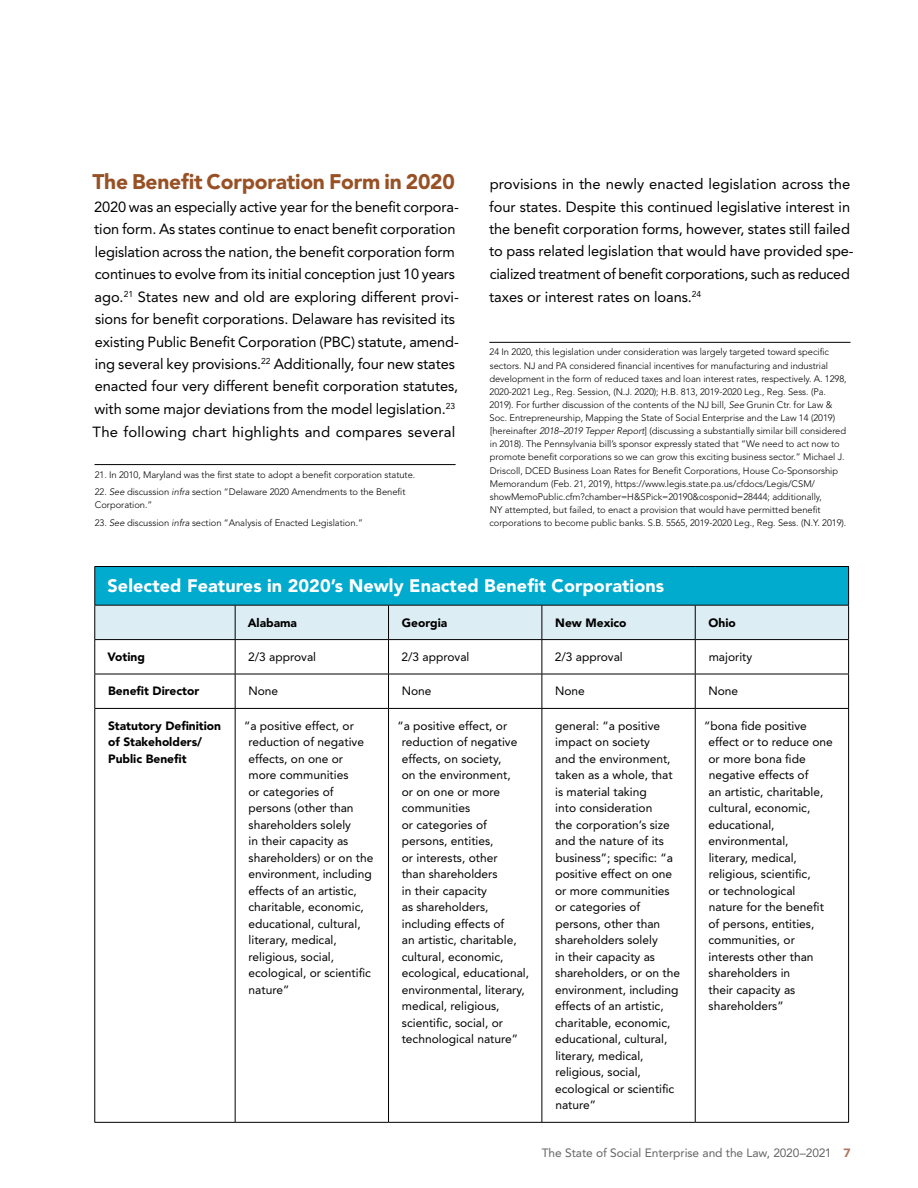
<style>
.page{position:relative;width:918px;height:1188px;background:#fff}
.page>*{position:absolute;margin:0;border:0;box-sizing:border-box;transform-origin:0 0}
.t1{font:900 21px "Avenir LT Std";letter-spacing:-.01em;color:#985025}
.t2{font:900 18px "Avenir LT Std";letter-spacing:.005em;color:#fff}
.t3{font:14.7px/22.5px "Avenir LT Std";letter-spacing:-.005em;color:#000}
.t4{font:12px/16.5px "Avenir LT Std";color:#000}
.t5{font:900 12px/16.5px "Avenir LT Std";color:#000}
.t6{font:12px "Avenir LT Std";letter-spacing:-.005em;color:#636466}
.t7{font:300 9.3px/13.2px "Avenir LT Std";letter-spacing:-.005em;color:#000}
.s1{font-style:italic}
.s2{font-weight:900;color:#b17865}
</style>
<div class="page">
<hr style="left:94px;top:464px;width:362px;height:1px;background:#000">
<hr style="left:489px;top:342px;width:361px;height:1px;background:#000">
<div style="left:95px;top:567px;width:754px;height:38px;background:#00abce"></div>
<div style="left:95px;top:606px;width:753px;height:33px;background:#dcedf4"></div>
<hr style="left:94px;top:567px;width:1px;height:38px;background:#000">
<hr style="left:94px;top:566px;width:141px;height:1px;background:#000">
<hr style="left:235px;top:566px;width:154px;height:1px;background:#000">
<hr style="left:389px;top:566px;width:153px;height:1px;background:#000">
<hr style="left:542px;top:566px;width:153px;height:1px;background:#000">
<hr style="left:695px;top:566px;width:154px;height:1px;background:#000">
<hr style="left:848px;top:567px;width:1px;height:38px;background:#000">
<hr style="left:94px;top:605px;width:141px;height:1px;background:#000">
<hr style="left:235px;top:605px;width:154px;height:1px;background:#000">
<hr style="left:389px;top:605px;width:153px;height:1px;background:#000">
<hr style="left:542px;top:605px;width:153px;height:1px;background:#000">
<hr style="left:695px;top:605px;width:154px;height:1px;background:#000">
<hr style="left:94px;top:605px;width:1px;height:34px;background:#000">
<hr style="left:235px;top:605px;width:1px;height:34px;background:#000">
<hr style="left:388px;top:605px;width:1px;height:34px;background:#000">
<hr style="left:542px;top:605px;width:1px;height:34px;background:#000">
<hr style="left:695px;top:605px;width:1px;height:34px;background:#000">
<hr style="left:848px;top:605px;width:1px;height:34px;background:#000">
<hr style="left:94px;top:640px;width:1px;height:34px;background:#000">
<hr style="left:94px;top:674px;width:1px;height:34px;background:#000">
<hr style="left:94px;top:709px;width:1px;height:413px;background:#000">
<hr style="left:94px;top:639px;width:141px;height:1px;background:#000">
<hr style="left:235px;top:639px;width:154px;height:1px;background:#000">
<hr style="left:389px;top:639px;width:153px;height:1px;background:#000">
<hr style="left:542px;top:639px;width:153px;height:1px;background:#000">
<hr style="left:695px;top:639px;width:154px;height:1px;background:#000">
<hr style="left:235px;top:640px;width:1px;height:34px;background:#000">
<hr style="left:388px;top:640px;width:1px;height:34px;background:#000">
<hr style="left:542px;top:640px;width:1px;height:34px;background:#000">
<hr style="left:695px;top:640px;width:1px;height:34px;background:#000">
<hr style="left:848px;top:640px;width:1px;height:34px;background:#000">
<hr style="left:235px;top:674px;width:1px;height:34px;background:#000">
<hr style="left:388px;top:674px;width:1px;height:34px;background:#000">
<hr style="left:542px;top:674px;width:1px;height:34px;background:#000">
<hr style="left:695px;top:674px;width:1px;height:34px;background:#000">
<hr style="left:848px;top:674px;width:1px;height:34px;background:#000">
<hr style="left:235px;top:709px;width:1px;height:413px;background:#000">
<hr style="left:388px;top:709px;width:1px;height:413px;background:#000">
<hr style="left:542px;top:709px;width:1px;height:413px;background:#000">
<hr style="left:695px;top:709px;width:1px;height:413px;background:#000">
<hr style="left:848px;top:709px;width:1px;height:413px;background:#000">
<hr style="left:94px;top:674px;width:141px;height:1px;background:#000">
<hr style="left:235px;top:674px;width:154px;height:1px;background:#000">
<hr style="left:389px;top:674px;width:153px;height:1px;background:#000">
<hr style="left:542px;top:674px;width:153px;height:1px;background:#000">
<hr style="left:695px;top:674px;width:154px;height:1px;background:#000">
<hr style="left:94px;top:708px;width:141px;height:1px;background:#000">
<hr style="left:235px;top:708px;width:154px;height:1px;background:#000">
<hr style="left:389px;top:708px;width:153px;height:1px;background:#000">
<hr style="left:542px;top:708px;width:153px;height:1px;background:#000">
<hr style="left:695px;top:708px;width:154px;height:1px;background:#000">
<hr style="left:94px;top:1122px;width:141px;height:1px;background:#000">
<hr style="left:235px;top:1122px;width:154px;height:1px;background:#000">
<hr style="left:389px;top:1122px;width:153px;height:1px;background:#000">
<hr style="left:542px;top:1122px;width:153px;height:1px;background:#000">
<hr style="left:695px;top:1122px;width:154px;height:1px;background:#000">
<h3 class="t1" style="left:92px;top:169px;width:364px">The Benefit Corporation Form in 2020</h3>
<p class="t3" style="left:93px;top:195px;width:368px">2020 was an especially active year for the benefit corpora&shy;tion form. As states continue to enact benefit corporation legislation across the nation, the benefit corporation form continues to evolve from its initial conception just 10 years ago.<sup>21</sup> States new and old are exploring different provi&shy;sions for benefit corporations. Delaware has revisited its existing Public Benefit Corporation (PBC) statute, amend&shy;ing several key provisions.<sup>22</sup> Additionally, four new states enacted four very different benefit corporation statutes, with some major deviations from the model legislation.<sup>23<br></sup>The following chart highlights and compares several</p>
<p class="t7" style="left:95px;top:468px;width:322px">21. In 2010, Maryland was the first state to adopt a benefit corporation statute.</p>
<p class="t7" style="left:95px;top:486px;width:312px">22. <span class="s1">See</span> discussion <span class="s1">infra</span> section “Delaware 2020 Amendments to the Benefit<br>Corporation.”</p>
<p class="t7" style="left:95px;top:516px;width:270px">23. <span class="s1">See</span> discussion <span class="s1">infra</span> section “Analysis of Enacted Legislation.”</p>
<p class="t3" style="left:489px;top:173px;width:366px">provisions in the newly enacted legislation across the four states. Despite this continued legislative interest in the benefit corporation forms, however, states still failed to pass related legislation that would have provided spe&shy;cialized treatment of benefit corporations, such as reduced taxes or interest rates on loans.<sup>24</sup></p>
<p class="t7" style="left:489px;top:346px;width:359px">24 In 2020, this legislation under consideration was largely targeted toward specific sectors. NJ and PA considered financial incentives for manufacturing and industrial development in the form of reduced taxes and loan interest rates, respectively. A. 1298, 2020-2021 Leg., Reg. Session, (N.J. 2020); H.B. 813, 2019-2020 Leg., Reg. Sess. (Pa.<br>2019). For further discussion of the contents of the NJ bill, <span class="s1">See</span> Grunin Ctr. for Law &amp; Soc. Entrepreneurship, Mapping the State of Social Enterprise and the Law 14 (2019) [hereinafter <span class="s1">2018–2019 Tepper Report</span>] (discussing a substantially similar bill considered in 2018). The Pennsylvania bill’s sponsor expressly stated that “We need to act now to promote benefit corporations so we can grow this exciting business sector.” Michael J.<br>Driscoll, DCED Business Loan Rates for Benefit Corporations, House Co-Sponsorship Memorandum (Feb. 21, 2019), https://www.legis.state.pa.us/cfdocs/Legis/CSM/ showMemoPublic.cfm?chamber=H&amp;SPick=20190&amp;cosponid=28444; additionally,<br>NY attempted, but failed, to enact a provision that would have permitted benefit corporations to become public banks. S.B. 5565, 2019-2020 Leg., Reg. Sess. (N.Y. 2019).</p>
<p class="t2" style="left:108px;top:575px;width:558px">Selected Features in 2020’s Newly Enacted Benefit Corporations</p>
<p class="t5" style="left:248px;top:614px;width:51px">Alabama</p>
<p class="t5" style="left:402px;top:614px;width:47px">Georgia</p>
<p class="t5" style="left:555px;top:614px;width:73px">New Mexico</p>
<p class="t5" style="left:709px;top:614px;width:29px">Ohio</p>
<p class="t5" style="left:108px;top:649px;width:39px">Voting</p>
<p class="t4" style="left:248px;top:649px;width:70px">2/3 approval</p>
<p class="t4" style="left:401px;top:649px;width:70px">2/3 approval</p>
<p class="t4" style="left:555px;top:649px;width:70px">2/3 approval</p>
<p class="t4" style="left:709px;top:649px;width:45px">majority</p>
<p class="t5" style="left:108px;top:683px;width:93px">Benefit Director</p>
<p class="t4" style="left:248px;top:683px;width:31px">None</p>
<p class="t4" style="left:402px;top:683px;width:31px">None</p>
<p class="t4" style="left:555px;top:683px;width:31px">None</p>
<p class="t4" style="left:708px;top:683px;width:31px">None</p>
<p class="t5" style="left:108px;top:717px;width:115px">Statutory Definition of Stakeholders/<br>Public Benefit</p>
<p class="t4" style="left:248px;top:718px;width:126px;text-indent:-4px">“a positive effect, or reduction of negative effects, on one or more communities<br>or categories of persons (other than shareholders solely<br>in their capacity as shareholders) or on the environment, including effects of an artistic, charitable, economic, educational, cultural, literary, medical, religious, social, ecological, or scientific nature”</p>
<p class="t4" style="left:402px;top:718px;width:129px;text-indent:-4px">“a positive effect, or reduction of negative effects, on society,<br>on the environment,<br>or on one or more communities<br>or categories of persons, entities,<br>or interests, other<br>than shareholders<br>in their capacity<br>as shareholders, including effects of<br>an artistic, charitable, cultural, economic, ecological, educational, environmental, literary, medical, religious, scientific, social, or technological nature”</p>
<p class="t4" style="left:555px;top:718px;width:126px">general: “a positive impact on society<br>and the environment, taken as a whole, that is material taking<br>into consideration<br>the corporation’s size and the nature of its business”; specific: “a positive effect on one or more communities or categories of persons, other than shareholders solely<br>in their capacity as shareholders, or on the environment, including effects of an artistic, charitable, economic, educational, cultural, literary, medical, religious, social, ecological or scientific nature”</p>
<p class="t4" style="left:709px;top:718px;width:126px;text-indent:-4px">“bona fide positive effect or to reduce one</p>
<p class="t4" style="left:709px;top:751px;width:116px">or more bona fide negative effects of an artistic, charitable, cultural, economic, educational,</p>
<p class="t4" style="left:708px;top:833px;width:117px">environmental, literary, medical, religious, scientific, or technological nature for the benefit of persons, entities, communities, or interests other than shareholders in<br>their capacity as shareholders”</p>
<p class="t6" style="left:542px;top:1145px;width:310px">The State of Social Enterprise and the Law, 2020–2021 <span class="s2">7</span></p>
</div>
